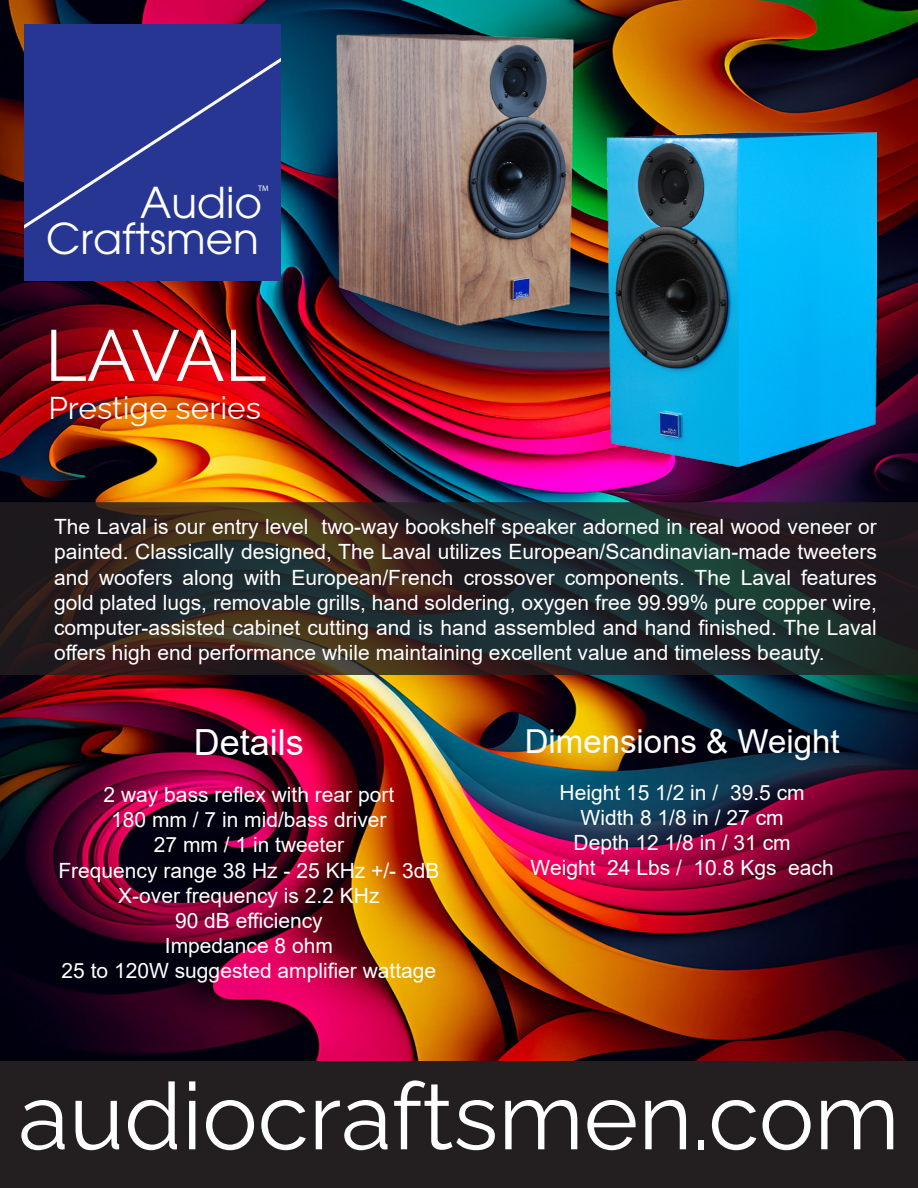
<style>
.page{position:relative;width:918px;height:1188px;background:#fff}
.page>*{position:absolute;margin:0;border:0;box-sizing:border-box;transform-origin:0 0}
.t1{font:93px "Raleway";color:#fff}
.t2{font:72px "Raleway";letter-spacing:-.03em;color:#fff}
.t3{font:42.3px "Avant Garde";color:#fff}
.t4{font:36px "Arial";color:#fff}
.t5{font:33px "Arial";color:#fff}
.t6{font:31.5px "Raleway";color:#fff}
.t7{font:21px/25.2px "Arial";color:#fff;text-align:center}
.t8{font:8.1px "Myriad Pro";color:#fff}
</style>
<div class="page">
<img style="left:0;top:0;width:918px;height:1062px">
<img style="left:323px;top:24px;width:262px;height:313px">
<img style="left:596px;top:122px;width:281px;height:352px">
<div style="left:24px;top:24px;width:257px;height:256px;background:#263692"></div>
<svg style="left:24px;top:58px;width:257px;height:171px"></svg>
<div style="left:0;top:1062px;width:918px;height:126px;background:#231f20"></div>
<svg style="left:0;top:502px;width:918px;height:173px"></svg>
<p class="t8" style="left:258px;top:183px;width:12px">TM</p>
<p class="t3" style="left:140px;top:178px;width:124px">Audio</p>
<p class="t3" style="left:46px;top:214px;width:214px">Craftsmen</p>
<p class="t2" style="left:45px;top:298px;width:223px">LAVAL</p>
<p class="t6" style="left:48px;top:382px;width:214px">Prestige series</p>
<p class="t7" style="left:54px;top:514px;width:824px;text-align:justify">The Laval is our entry level two-way bookshelf speaker adorned in real wood veneer or painted. Classically designed, The Laval utilizes European/Scandinavian-made tweeters and woofers along with European/French crossover components. The Laval features gold plated lugs, removable grills, hand soldering, oxygen free 99.99% pure copper wire, computer-assisted cabinet cutting and is hand assembled and hand finished. The Laval offers high end performance while maintaining excellent value and timeless beauty.</p>
<p class="t4" style="left:194px;top:718px;width:112px">Details</p>
<p class="t7" style="left:104px;top:782px;width:292px">2 way bass reflex with rear port</p>
<p class="t7" style="left:111px;top:807px;width:277px">180 mm / 7 in mid/bass driver</p>
<p class="t7" style="left:154px;top:832px;width:192px">27 mm / 1 in tweeter</p>
<p class="t7" style="left:58px;top:858px;width:383px">Frequency range 38 Hz - 25 KHz +/- 3dB</p>
<p class="t7" style="left:118px;top:883px;width:263px">X-over frequency is 2.2 KHz</p>
<p class="t7" style="left:175px;top:908px;width:149px">90 dB efficiency</p>
<p class="t7" style="left:165px;top:933px;width:170px">Impedance 8 ohm</p>
<p class="t7" style="left:62px;top:958px;width:376px">25 to 120W suggested amplifier wattage</p>
<p class="t5" style="left:525px;top:719px;width:316px">Dimensions &amp; Weight</p>
<p class="t7" style="left:531px;top:780px;width:305px">Height 15 1/2 in / 39.5 cm<br>Width 8 1/8 in / 27 cm<br>Depth 12 1/8 in / 31 cm<br>Weight 24 Lbs / 10.8 Kgs each</p>
<p class="t1" style="left:18px;top:1042px;width:883px">audiocraftsmen.com</p>
</div>
